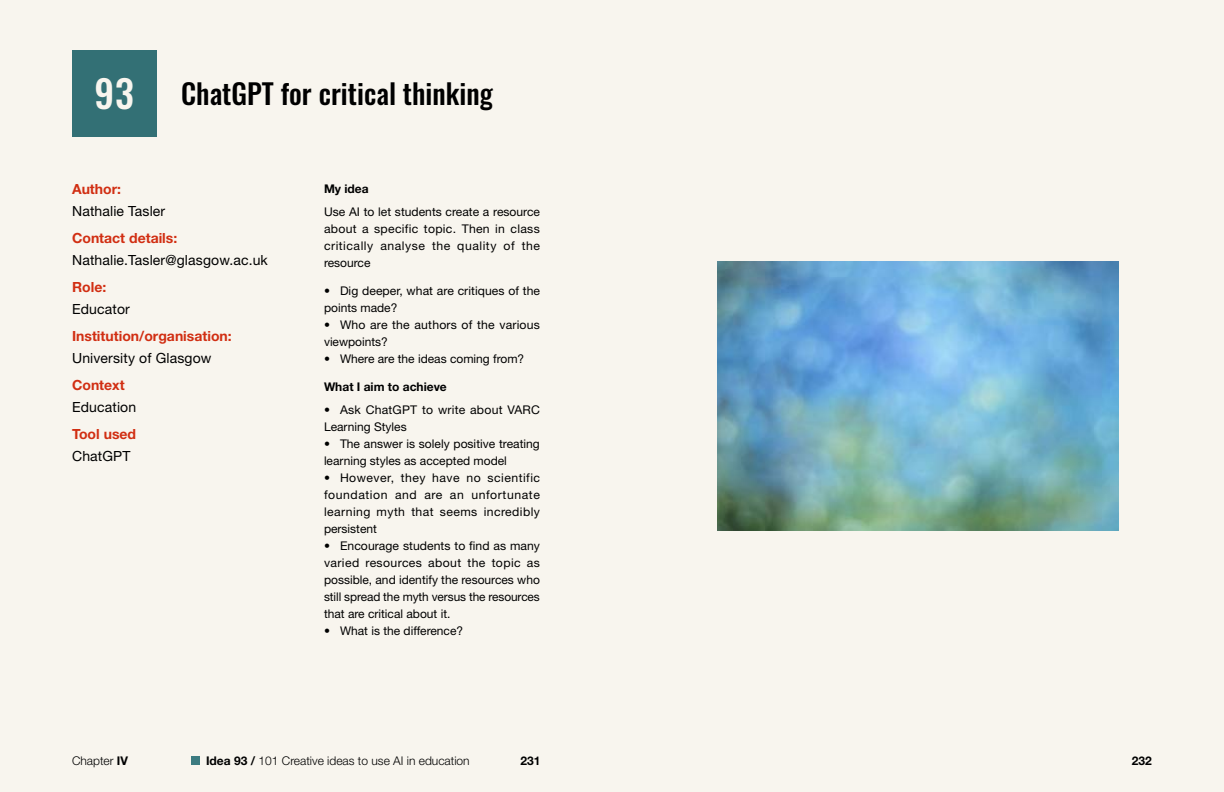
<style>
.page{position:relative;width:1224px;height:792px;background:#f8f5ee}
.page>*{position:absolute;margin:0;border:0;box-sizing:border-box;transform-origin:0 0}
._38_41_Section_Idea{font:500 38px "Oswald";color:#f8f5ee}
._29_7_33_Header_Styl{font:500 28px "Oswald";color:#000}
._14_18_Header_Style{font:14px "Helvetica Neue LT Std";letter-spacing:.01em;color:#000}
._14_18_Header_Style-2{font:700 14px "Helvetica Neue LT Std";color:#d12e12}
._12_17_Body{font:12px/17px "Helvetica Neue LT Std";color:#000}
.t1{font:300 12px "Helvetica Neue LT Std";color:#000}
._12_17_Header_Style{font:700 12px "Helvetica Neue LT Std";color:#000}
.s1{font-weight:700}
</style>
<div class="page">
<div style="left:191px;top:756px;width:8px;height:9px;background:#3c7b80"></div>
<div style="left:72px;top:50px;width:85px;height:87px;background:#337075"></div>
<img style="left:718px;top:262px;width:400px;height:268px">
<p class="_38_41_Section_Idea" style="left:94px;top:74px;width:41px">93</p>
<p class="_29_7_33_Header_Styl" style="left:181px;top:79px;width:313px">ChatGPT for critical thinking</p>
<p class="_14_18_Header_Style-2" style="left:72px;top:180px;width:51px">Author:</p>
<p class="_14_18_Header_Style" style="left:72px;top:203px;width:95px">Nathalie Tasler</p>
<p class="_14_18_Header_Style-2" style="left:72px;top:229px;width:107px">Contact details:</p>
<p class="_14_18_Header_Style" style="left:72px;top:252px;width:197px">Nathalie.Tasler@glasgow.ac.uk</p>
<p class="_14_18_Header_Style-2" style="left:72px;top:278px;width:36px">Role:</p>
<p class="_14_18_Header_Style" style="left:72px;top:301px;width:59px">Educator</p>
<p class="_14_18_Header_Style-2" style="left:72px;top:327px;width:161px">Institution/organisation:</p>
<p class="_14_18_Header_Style" style="left:72px;top:350px;width:141px">University of Glasgow</p>
<p class="_14_18_Header_Style-2" style="left:72px;top:376px;width:54px">Context</p>
<p class="_14_18_Header_Style" style="left:72px;top:399px;width:66px">Education</p>
<p class="_14_18_Header_Style-2" style="left:72px;top:425px;width:66px">Tool used</p>
<p class="_14_18_Header_Style" style="left:72px;top:448px;width:60px">ChatGPT</p>
<p class="_12_17_Header_Style" style="left:324px;top:181px;width:46px">My idea</p>
<p class="_12_17_Body" style="left:324px;top:203px;width:218px;text-align:justify">Use AI to let students create a resource about a specific topic. Then in class critically analyse the quality of the resource</p>
<p class="_12_17_Body" style="left:324px;top:282px;width:218px">• Dig deeper, what are critiques of the points made?</p>
<p class="_12_17_Body" style="left:324px;top:316px;width:217px">• Who are the authors of the various viewpoints?</p>
<p class="_12_17_Body" style="left:324px;top:350px;width:202px">• Where are the ideas coming from?</p>
<p class="_12_17_Header_Style" style="left:324px;top:379px;width:124px">What I aim to achieve</p>
<p class="_12_17_Body" style="left:324px;top:401px;width:218px">• Ask ChatGPT to write about VARC<br>Learning Styles</p>
<p class="_12_17_Body" style="left:324px;top:435px;width:217px">• The answer is solely positive treating learning styles as accepted model</p>
<p class="_12_17_Body" style="left:324px;top:469px;width:218px;text-align:justify">• However, they have no scientific foundation and are an unfortunate learning myth that seems incredibly persistent</p>
<p class="_12_17_Body" style="left:324px;top:537px;width:218px;text-align:justify">• Encourage students to find as many varied resources about the topic as possible, and identify the resources who still spread the myth versus the resources that are critical about it.</p>
<p class="_12_17_Body" style="left:324px;top:622px;width:141px">• What is the difference?</p>
<p class="t1" style="left:72px;top:753px;width:58px">Chapter <span class="s1">IV</span></p>
<p class="t1" style="left:206px;top:753px;width:265px"><span class="s1">Idea 93 /</span> 101 Creative ideas to use AI in education</p>
<p class="_12_17_Header_Style" style="left:520px;top:753px;width:22px">231</p>
<p class="_12_17_Header_Style" style="left:1132px;top:753px;width:22px">232</p>
</div>
